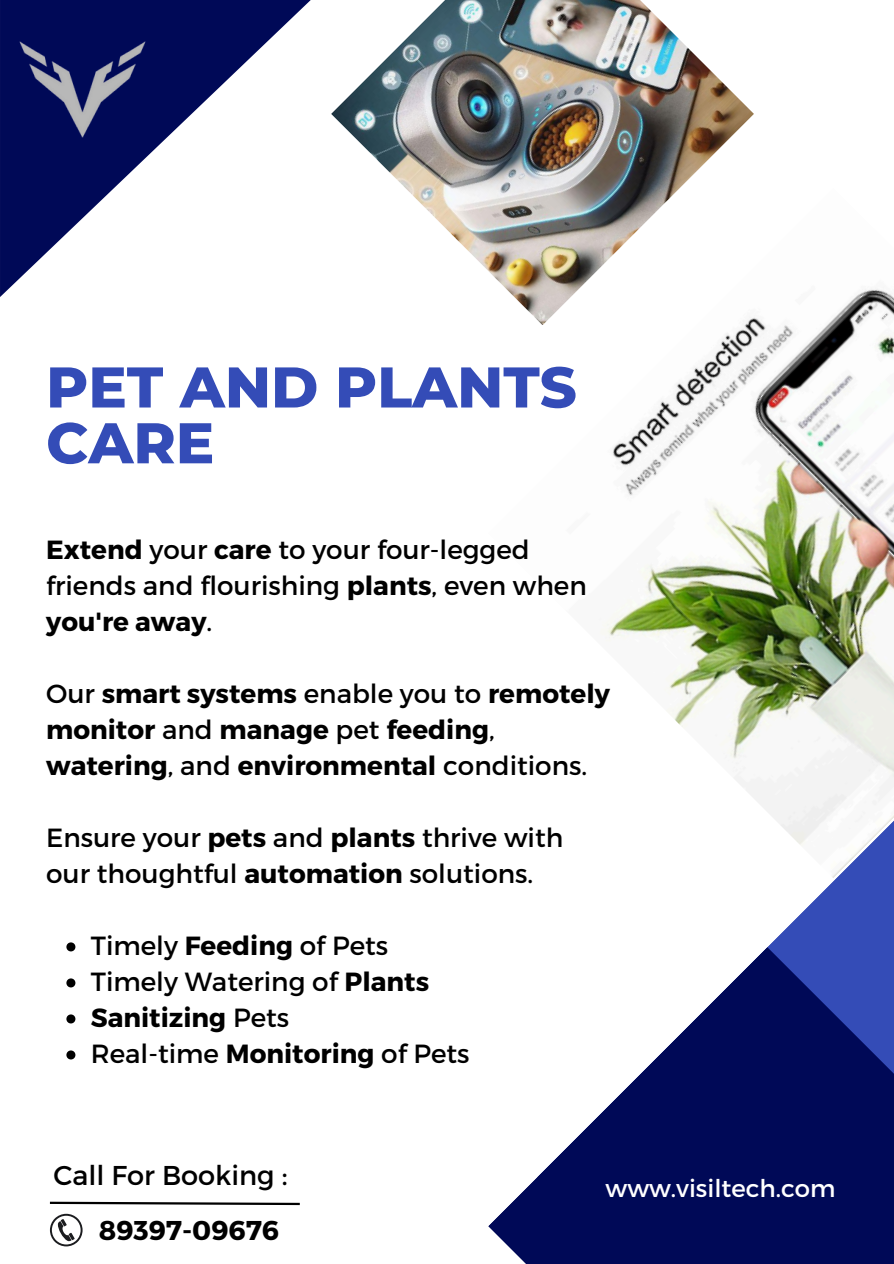
<style>
.page{position:relative;width:894px;height:1264px;background:#fff}
.page>*{position:absolute;margin:0;border:0;box-sizing:border-box;transform-origin:0 0}
.t1{font:800 57.3px/55.8px "Montserrat";color:#344cb7}
.t2{font:27.15px "Montserrat";color:#000}
.t3{font:700 27.15px "Montserrat";color:#000}
.t4{font:26.25px/36px "Montserrat";color:#000}
.t5{font:700 26.25px/36px "Montserrat";color:#000}
.t6{font:24.3px "Montserrat";color:#fff}
.s1{font-weight:700}
.s2{font-weight:400}
</style>
<div class="page">
<svg style="left:0;top:0;width:310px;height:297px"></svg>
<svg style="left:768px;top:878px;width:125px;height:69px;fill:#344cb7"></svg>
<svg style="left:488px;top:947px;width:405px;height:316px;fill:#000957"></svg>
<img style="left:600px;top:289px;width:293px;height:589px">
<img style="left:331px;top:0;width:422px;height:325px">
<img style="left:10px;top:16px;width:146px;height:147px">
<svg style="left:50px;top:1213px;width:33px;height:33px"></svg>
<svg style="left:49px;top:1201px;width:251px;height:5px"></svg>
<svg style="left:66px;top:942px;width:9px;height:9px"></svg>
<svg style="left:66px;top:978px;width:9px;height:9px"></svg>
<svg style="left:66px;top:1014px;width:9px;height:9px"></svg>
<svg style="left:66px;top:1050px;width:9px;height:9px"></svg>
<h3 class="t1" style="left:46px;top:359px;width:532px">PET AND PLANTS<br>CARE</h3>
<h3 class="t4" style="left:46px;top:530px;width:542px"><span class="s1">Extend</span> your <span class="s1">care</span> to your four-legged friends and flourishing <span class="s1">plants</span>, even when <span class="s1">you're away</span>.</h3>
<h3 class="t5" style="left:46px;top:674px;width:565px"><span class="s2">Our</span> smart systems <span class="s2">enable you to</span> remotely monitor <span class="s2">and</span> manage <span class="s2">pet</span> feeding<span class="s2">, </span>watering<span class="s2">, and</span> environmental <span class="s2">conditions.</span></h3>
<p class="t4" style="left:46px;top:818px;width:518px">Ensure your <span class="s1">pets</span> and <span class="s1">plants</span> thrive with our thoughtful <span class="s1">automation</span> solutions.</p>
<p class="t4" style="left:91px;top:926px;width:299px">Timely <span class="s1">Feeding</span> of Pets</p>
<p class="t4" style="left:91px;top:962px;width:340px">Timely Watering of <span class="s1">Plants</span></p>
<p class="t5" style="left:91px;top:998px;width:200px">Sanitizing <span class="s2">Pets</span></p>
<p class="t4" style="left:91px;top:1034px;width:380px">Real-time <span class="s1">Monitoring</span> of Pets</p>
<p class="t2" style="left:54px;top:1158px;width:235px">Call For Booking :</p>
<h1 class="t3" style="left:99px;top:1212px;width:182px">89397-09676</h1>
<h3 class="t6" style="left:605px;top:1172px;width:231px">www.visiltech.com</h3>
</div>
